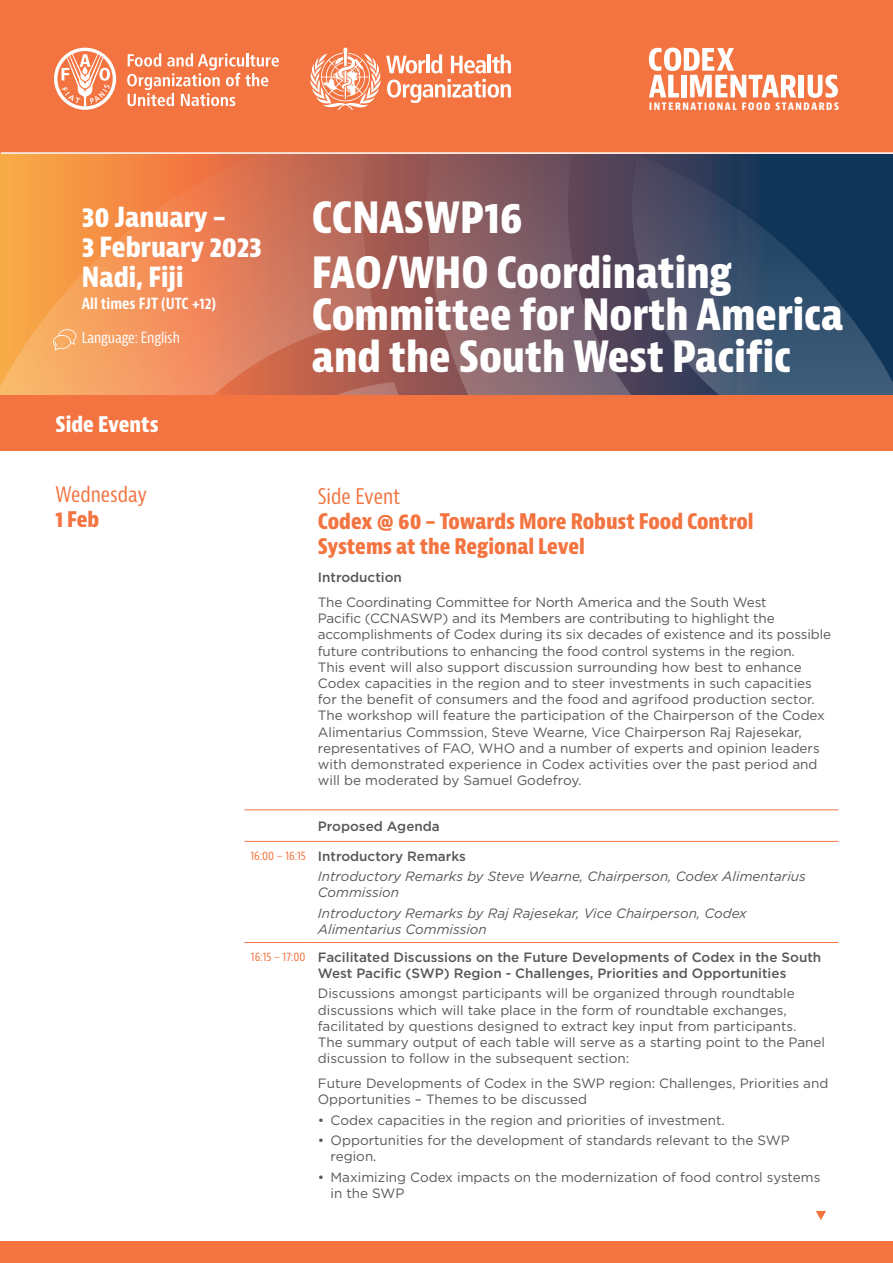
<style>
.page{position:relative;width:893px;height:1263px;background:#fff}
.page>*{position:absolute;margin:0;border:0;box-sizing:border-box;transform-origin:0 0}
.t1{font:700 condensed 42px/54.8px "Bernina Sans";color:#fff}
.t2{font:700 condensed 27px/30px "Bernina Sans";color:#fff}
.t3{font:700 condensed 21px/25.2px "Bernina Sans";color:#f37440}
.t4{font:condensed 21px "Bernina Sans";color:#f37440}
.t5{font:700 condensed 21px "Bernina Sans";color:#fff}
.t6{font:700 condensed 15px "Bernina Sans";color:#fff}
.t7{font:condensed 15px "Bernina Sans";letter-spacing:-.01em;color:#fff}
.t8{font:13.5px/16.2px "Gotham";color:#57585a}
.t9{font:500 13.5px/29.7px "Gotham";color:#57585a}
.t10{font:italic 13.5px/16.2px "Gotham";color:#57585a}
.t11{font:condensed 12px "Bernina Sans";color:#f37440}
.t12{font:700 condensed 10.05px "Bernina Sans";letter-spacing:.16em;color:#fff}
</style>
<div class="page">
<svg style="left:0;top:153px;width:376px;height:242px;background:#e38755"></svg>
<svg style="left:406px;top:154px;width:487px;height:241px;background:#7d5962"></svg>
<svg style="left:175px;top:382px;width:435px;height:459px"></svg>
<svg style="left:620px;top:155px;width:273px;height:240px;background:#314663"></svg>
<div style="left:0;top:1242px;width:893px;height:21px;background:#f37440"></div>
<div style="left:0;top:0;width:893px;height:153px;background:#f37440"></div>
<hr style="left:1px;top:152px;width:892px;height:2px;background:#fff">
<svg style="left:54px;top:48px;width:62px;height:62px"></svg>
<svg style="left:127px;top:53px;width:152px;height:53px"></svg>
<svg style="left:310px;top:48px;width:201px;height:62px"></svg>
<svg style="left:649px;top:48px;width:147px;height:49px"></svg>
<div style="left:799px;top:75px;width:5px;height:22px;background:#fff"></div>
<svg style="left:808px;top:75px;width:30px;height:23px"></svg>
<svg style="left:53px;top:329px;width:23px;height:22px"></svg>
<div style="left:0;top:395px;width:893px;height:56px;background:#f37440"></div>
<hr style="left:312px;top:942px;width:526px;height:1px;background:#f37440">
<hr style="left:244px;top:942px;width:68px;height:1px;background:#f37440">
<hr style="left:244px;top:810px;width:68px;height:1px;background:#f37440">
<hr style="left:312px;top:810px;width:526px;height:1px;background:#f37440">
<hr style="left:244px;top:841px;width:68px;height:1px;background:#f37440">
<hr style="left:312px;top:841px;width:526px;height:1px;background:#f37440">
<svg style="left:816px;top:1211px;width:10px;height:9px"></svg>
<h2 class="t2" style="left:82px;top:203px;width:182px">30 January –<br>3 February 2023<br>Nadi, Fiji</h2>
<p class="t6" style="left:82px;top:295px;width:136px">All times FJT (UTC +12(</p>
<p class="t7" style="left:82px;top:328px;width:100px">Language: English</p>
<h3 class="t5" style="left:56px;top:411px;width:105px">Side Events</h3>
<p class="t12" style="left:649px;top:100px;width:89px">INTERNATIONAL</p>
<p class="t12" style="left:742px;top:100px;width:30px">FOOD</p>
<p class="t12" style="left:776px;top:100px;width:65px">STANDARDS</p>
<h1 class="t1" style="left:312px;top:191px;width:422px">CCNASWP16<br>FAO/WHO Coordinating</h1>
<h1 class="t1" style="left:312px;top:294px;width:533px;line-height:42px">Committee for North America and the South West Pacific</h1>
<h3 class="t4" style="left:55px;top:481px;width:93px">Wednesday</h3>
<h3 class="t3" style="left:55px;top:507px;width:45px">1 Feb</h3>
<p class="t11" style="left:250px;top:848px;width:57px">16:00 – 16:15</p>
<p class="t11" style="left:251px;top:949px;width:56px">16:15 – 17:00</p>
<h3 class="t4" style="left:318px;top:483px;width:84px">Side Event</h3>
<h3 class="t3" style="left:318px;top:509px;width:437px">Codex @ 60 – Towards More Robust Food Control<br>Systems at the Regional Level</h3>
<p class="t9" style="left:318px;top:562px;width:86px">Introduction</p>
<p class="t8" style="left:318px;top:594px;width:515px">The Coordinating Committee for North America and the South West<br>Pacific (CCNASWP) and its Members are contributing to highlight the accomplishments of Codex during its six decades of existence and its possible future contributions to enhancing the food control systems in the region.<br>This event will also support discussion surrounding how best to enhance Codex capacities in the region and to steer investments in such capacities for the benefit of consumers and the food and agrifood production sector.<br>The workshop will feature the participation of the Chairperson of the Codex Alimentarius Commssion, Steve Wearne, Vice Chairperson Raj Rajesekar, representatives of FAO, WHO and a number of experts and opinion leaders with demonstrated experience in Codex activities over the past period and will be moderated by Samuel Godefroy.</p>
<p class="t9" style="left:318px;top:811px;width:150px">Proposed Agenda<br>Introductory Remarks</p>
<p class="t10" style="left:318px;top:868px;width:490px">Introductory Remarks by Steve Wearne, Chairperson, Codex Alimentarius<br>Commission</p>
<p class="t10" style="left:318px;top:905px;width:431px">Introductory Remarks by Raj Rajesekar, Vice Chairperson, Codex<br>Alimentarius Commission</p>
<p class="t9" style="left:318px;top:942px;width:505px">Facilitated Discussions on the Future Developments of Codex in the South</p>
<p class="t9" style="left:318px;top:958px;width:470px">West Pacific (SWP) Region - Challenges, Priorities and Opportunities</p>
<p class="t8" style="left:318px;top:985px;width:509px">Discussions amongst participants will be organized through roundtable discussions which will take place in the form of roundtable exchanges, facilitated by questions designed to extract key input from participants.<br>The summary output of each table will serve as a starting point to the Panel discussion to follow in the subsequent section:</p>
<p class="t8" style="left:318px;top:1075px;width:512px">Future Developments of Codex in the SWP region: Challenges, Priorities and<br>Opportunities – Themes to be discussed</p>
<p class="t8" style="left:331px;top:1111px;width:396px">Codex capacities in the region and priorities of investment.</p>
<p class="t8" style="left:318px;top:1111px;width:8px">•</p>
<p class="t8" style="left:318px;top:1132px;width:8px">•</p>
<p class="t8" style="left:318px;top:1168px;width:8px">•</p>
<p class="t8" style="left:331px;top:1132px;width:461px">Opportunities for the development of standards relevant to the SWP</p>
<p class="t8" style="left:331px;top:1146px;width:491px;line-height:20.4px">region.<br>Maximizing Codex impacts on the modernization of food control systems</p>
<p class="t8" style="left:331px;top:1185px;width:75px">in the SWP</p>
</div>
